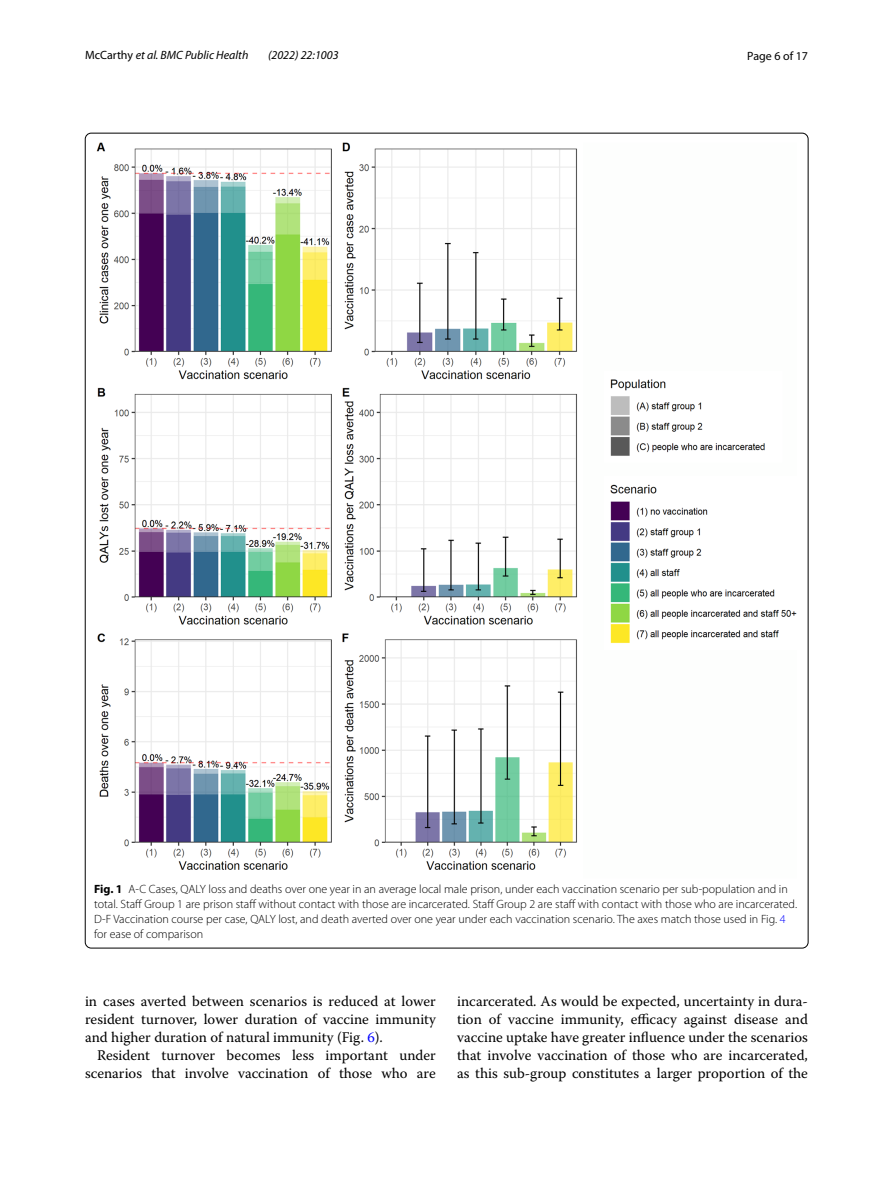
<style>
.page{position:relative;width:893px;height:1187px;background:#fff}
.page>*{position:absolute;margin:0;border:0;box-sizing:border-box;transform-origin:0 0}
.t1{font:14.7px/18px "Warnock Pro";color:#000;text-align:justify}
.t2{font:300 12px/15px "Myriad Pro";color:#000}
.t3{font:italic 12px "Myriad Pro";color:#000}
.t4{font:12px "Myriad Pro";color:#000}
.s1{font-style:normal}
.s2{font-weight:700}
.s3{color:#00f}
</style>
<div class="page">
<img style="left:96px;top:142px;width:701px;height:728px">
<p class="t3" style="left:85px;top:48px;width:165px"><span class="s1">McCarthy</span> et al. BMC Public Health</p>
<p class="t3" style="left:268px;top:48px;width:72px">(2022) 22:1003</p>
<p class="t4" style="left:747px;top:48px;width:62px">Page 6 of 17</p>
<p class="t2" style="left:94px;top:882px;width:704px"><span class="s2">Fig. 1</span> A-C Cases, QALY loss and deaths over one year in an average local male prison, under each vaccination scenario per sub-population and in total. Staff Group 1 are prison staff without contact with those are incarcerated. Staff Group 2 are staff with contact with those who are incarcerated.<br>D-F Vaccination course per case, QALY lost, and death averted over one year under each vaccination scenario. The axes match those used in Fig. <span class="s3">4 </span>for ease of comparison</p>
<p class="t1" style="left:85px;top:991px;width:352px">in cases averted between scenarios is reduced at lower resident turnover, lower duration of vaccine immunity and higher duration of natural immunity (Fig. <span class="s3">6</span>).</p>
<p class="t1" style="left:85px;top:1045px;width:352px;text-align:right">Resident turnover becomes less important under scenarios that involve vaccination of those who are</p>
<p class="t1" style="left:457px;top:991px;width:352px">incarcerated. As would be expected, uncertainty in dura&shy;tion of vaccine immunity, efficacy against disease and vaccine uptake have greater influence under the scenarios that involve vaccination of those who are incarcerated, as this sub-group constitutes a larger proportion of the</p>
</div>
